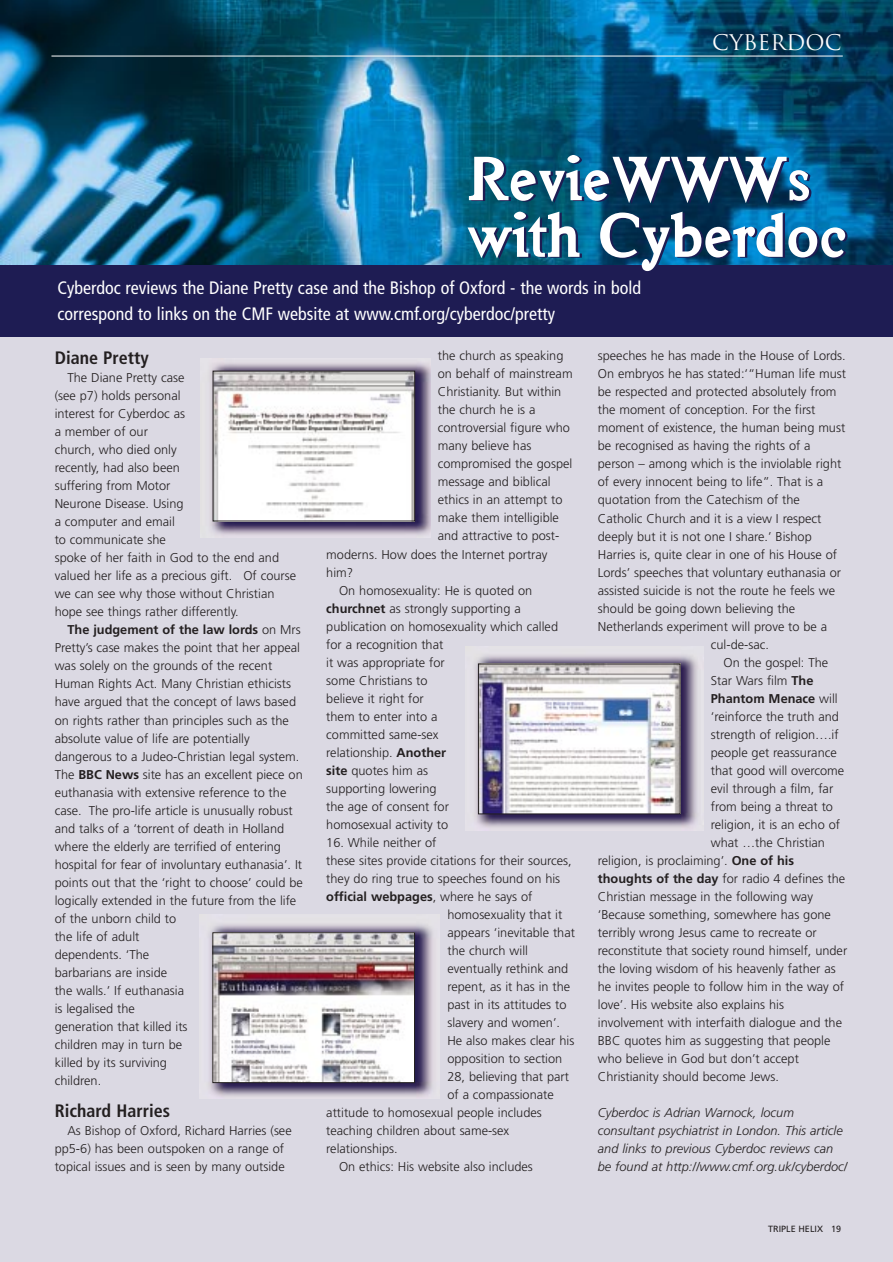
<style>
.page{position:relative;width:893px;height:1262px;background:#fff}
.page>*{position:absolute;margin:0;border:0;box-sizing:border-box;transform-origin:0 0}
.t1{font:700 65.55px/56.7px "Hard Times";color:#fff}
.t2{font:21px "Trajan";color:#fff}
.t3{font:condensed 18px/25.5px "Frutiger";color:#fff}
.t4{font:700 condensed 18px "Frutiger";color:#231f20}
.t5{font:300 12.75px/18px "Frutiger";color:#231f20}
.t6{font:italic 300 12.75px/18px "Frutiger";color:#231f20}
.t7{font:700 12.75px "Frutiger";color:#231f20}
.t8{font:9px "Frutiger";color:#231f20}
.s1{font-weight:700}
.s2{font-weight:300}
</style>
<div class="page">
<img style="left:0;top:0;width:892px;height:265px">
<div style="left:0;top:332px;width:892px;height:929px;background:#dbd9e3"></div>
<hr style="left:51px;top:56px;width:791px;height:1px;background:#fff">
<div style="left:0;top:265px;width:892px;height:71px;background:#1e1c53"></div>
<img style="left:209px;top:925px;width:231px;height:174px">
<img style="left:214px;top:934px;width:199px;height:147px">
<div style="left:212px;top:932px;width:203px;height:151px;border:1px solid #231f20"></div>
<img style="left:200px;top:359px;width:230px;height:178px">
<img style="left:215px;top:373px;width:198px;height:146px">
<div style="left:213px;top:371px;width:202px;height:150px;border:1px solid #231f20"></div>
<img style="left:475px;top:646px;width:228px;height:184px">
<img style="left:480px;top:665px;width:198px;height:147px">
<h2 class="t2" style="left:712px;top:31px;width:131px">CYBERDOC</h2>
<h1 class="t1" style="left:467px;top:156px;width:381px">RevieWWWs with Cyberdoc</h1>
<h3 class="t3" style="left:58px;top:277px;width:585px">Cyberdoc reviews the Diane Pretty case and the Bishop of Oxford - the words in bold correspond to links on the CMF website at www.cmf.org/cyberdoc/pretty</h3>
<h3 class="t4" style="left:55px;top:351px;width:96px">Diane Pretty</h3>
<p class="t5" style="left:55px;top:370px;width:243px;text-indent:13px">The Diane Pretty case<br>(see p7) holds personal<br>interest for Cyberdoc as<br>a member of our<br>church, who died only<br>recently, had also been<br>suffering from Motor<br>Neurone Disease. Using<br>a computer and email<br>to communicate she<br>spoke of her faith in God to the end and valued her life as a precious gift. Of course we can see why those without Christian hope see things rather differently.</p>
<p class="t5" style="left:55px;top:622px;width:250px;text-indent:13px"><span class="s1">The judgement of the law lords</span> on Mrs Pretty’s case makes the point that her appeal was solely on the grounds of the recent Human Rights Act. Many Christian ethicists have argued that the concept of laws based on rights rather than principles such as the absolute value of life are potentially dangerous to a Judeo-Christian legal system.<br>The <span class="s1">BBC News</span> site has an excellent piece on euthanasia with extensive reference to the case. The pro-life article is unusually robust and talks of a ‘torrent of death in Holland where the elderly are terrified of entering hospital for fear of involuntary euthanasia’. It points out that the ‘right to choose’ could be logically extended in the future from the life of the unborn child to<br>the life of adult<br>dependents. ‘The<br>barbarians are inside<br>the walls.’ If euthanasia<br>is legalised the<br>generation that killed its<br>children may in turn be<br>killed by its surviving<br>children.</p>
<h3 class="t4" style="left:55px;top:1103px;width:117px">Richard Harries</h3>
<p class="t5" style="left:55px;top:1122px;width:238px;text-indent:13px">As Bishop of Oxford, Richard Harries (see pp5-6) has been outspoken on a range of topical issues and is seen by many outside</p>
<p class="t5" style="left:438px;top:348px;width:127px">the church as speaking</p>
<p class="t5" style="left:438px;top:366px;width:136px">on behalf of mainstream</p>
<p class="t5" style="left:438px;top:384px;width:125px">Christianity. But within</p>
<p class="t5" style="left:438px;top:402px;width:99px">the church he is a</p>
<p class="t5" style="left:438px;top:420px;width:134px">controversial figure who</p>
<p class="t5" style="left:438px;top:438px;width:95px">many believe has</p>
<p class="t5" style="left:438px;top:456px;width:136px">compromised the gospel</p>
<p class="t5" style="left:438px;top:474px;width:114px">message and biblical</p>
<p class="t5" style="left:438px;top:492px;width:126px">ethics in an attempt to</p>
<p class="t5" style="left:438px;top:510px;width:123px">make them intelligible</p>
<p class="t5" style="left:438px;top:528px;width:123px">and attractive to post-</p>
<p class="t5" style="left:326px;top:546px;width:223px">moderns. How does the Internet portray</p>
<p class="t5" style="left:326px;top:564px;width:28px">him?</p>
<p class="t5" style="left:339px;top:582px;width:195px">On homosexuality: He is quoted on</p>
<p class="t5" style="left:326px;top:600px;width:196px"><span class="s1">churchnet</span> as strongly supporting a</p>
<p class="t5" style="left:326px;top:618px;width:233px">publication on homosexuality which called</p>
<p class="t5" style="left:326px;top:636px;width:119px">for a recognition that</p>
<p class="t5" style="left:326px;top:654px;width:120px">it was appropriate for</p>
<p class="t5" style="left:326px;top:672px;width:103px">some Christians to</p>
<p class="t5" style="left:326px;top:690px;width:99px">believe it right for</p>
<p class="t5" style="left:326px;top:708px;width:113px">them to enter into a</p>
<p class="t5" style="left:326px;top:726px;width:114px">committed same-sex</p>
<p class="t5" style="left:326px;top:744px;width:121px">relationship. <span class="s1">Another</span></p>
<p class="t5" style="left:326px;top:762px;width:103px"><span class="s1">site</span> quotes him as</p>
<p class="t5" style="left:326px;top:780px;width:112px">supporting lowering</p>
<p class="t5" style="left:326px;top:798px;width:124px">the age of consent for</p>
<p class="t5" style="left:326px;top:816px;width:123px">homosexual activity to</p>
<p class="t5" style="left:326px;top:834px;width:112px">16. While neither of</p>
<p class="t5" style="left:326px;top:852px;width:247px">these sites provide citations for their sources,</p>
<p class="t5" style="left:326px;top:870px;width:235px">they do ring true to speeches found on his</p>
<p class="t7" style="left:326px;top:891px;width:208px">official webpages<span class="s2">, where he says of</span></p>
<p class="t5" style="left:447px;top:906px;width:116px">homosexuality that it</p>
<p class="t5" style="left:447px;top:924px;width:129px">appears ‘inevitable that</p>
<p class="t5" style="left:447px;top:942px;width:82px">the church will</p>
<p class="t5" style="left:447px;top:960px;width:122px">eventually rethink and</p>
<p class="t5" style="left:447px;top:978px;width:124px">repent, as it has in the</p>
<p class="t5" style="left:447px;top:996px;width:121px">past in its attitudes to</p>
<p class="t5" style="left:447px;top:1014px;width:114px">slavery and women’.</p>
<p class="t5" style="left:447px;top:1032px;width:128px">He also makes clear his</p>
<p class="t5" style="left:447px;top:1050px;width:116px">opposition to section</p>
<p class="t5" style="left:447px;top:1068px;width:123px">28, believing that part</p>
<p class="t5" style="left:447px;top:1086px;width:108px">of a compassionate</p>
<p class="t5" style="left:326px;top:1104px;width:217px">attitude to homosexual people includes</p>
<p class="t5" style="left:326px;top:1122px;width:184px">teaching children about same-sex</p>
<p class="t5" style="left:326px;top:1140px;width:73px">relationships.</p>
<p class="t5" style="left:339px;top:1158px;width:195px">On ethics: His website also includes</p>
<p class="t5" style="left:598px;top:348px;width:249px">speeches he has made in the House of Lords.</p>
<p class="t5" style="left:598px;top:366px;width:249px">On embryos he has stated:‘“Human life must</p>
<p class="t5" style="left:598px;top:384px;width:240px">be respected and protected absolutely from</p>
<p class="t5" style="left:598px;top:402px;width:219px">the moment of conception. For the first</p>
<p class="t5" style="left:598px;top:420px;width:249px">moment of existence, the human being must</p>
<p class="t5" style="left:598px;top:438px;width:214px">be recognised as having the rights of a</p>
<p class="t5" style="left:598px;top:456px;width:245px">person – among which is the inviolable right</p>
<p class="t5" style="left:598px;top:474px;width:227px">of every innocent being to life”. That is a</p>
<p class="t5" style="left:598px;top:492px;width:204px">quotation from the Catechism of the</p>
<p class="t5" style="left:598px;top:510px;width:225px">Catholic Church and it is a view I respect</p>
<p class="t5" style="left:598px;top:528px;width:215px">deeply but it is not one I share.’ Bishop</p>
<p class="t5" style="left:598px;top:546px;width:241px">Harries is, quite clear in one of his House of</p>
<p class="t5" style="left:598px;top:564px;width:245px">Lords’ speeches that voluntary euthanasia or</p>
<p class="t5" style="left:598px;top:582px;width:239px">assisted suicide is not the route he feels we</p>
<p class="t5" style="left:598px;top:600px;width:199px">should be going down believing the</p>
<p class="t5" style="left:598px;top:618px;width:231px">Netherlands experiment will prove to be a</p>
<p class="t5" style="left:710px;top:636px;width:60px">cul-de-sac.</p>
<p class="t5" style="left:723px;top:654px;width:106px">On the gospel: The</p>
<p class="t5" style="left:710px;top:672px;width:104px">Star Wars film <span class="s1">The</span></p>
<p class="t7" style="left:710px;top:693px;width:128px">Phantom Menace <span class="s2">will</span></p>
<p class="t5" style="left:710px;top:708px;width:130px">‘reinforce the truth and</p>
<p class="t5" style="left:710px;top:726px;width:129px">strength of religion….if</p>
<p class="t5" style="left:710px;top:744px;width:127px">people get reassurance</p>
<p class="t5" style="left:710px;top:762px;width:135px">that good will overcome</p>
<p class="t5" style="left:710px;top:780px;width:124px">evil through a film, far</p>
<p class="t5" style="left:710px;top:798px;width:124px">from being a threat to</p>
<p class="t5" style="left:710px;top:816px;width:131px">religion, it is an echo of</p>
<p class="t5" style="left:710px;top:834px;width:116px">what …the Christian</p>
<p class="t5" style="left:598px;top:852px;width:198px">religion, is proclaiming’. <span class="s1">One of his</span></p>
<p class="t5" style="left:598px;top:870px;width:249px"><span class="s1">thoughts of the day</span> for radio 4 defines the</p>
<p class="t5" style="left:598px;top:888px;width:217px">Christian message in the following way</p>
<p class="t5" style="left:598px;top:906px;width:234px">‘Because something, somewhere has gone</p>
<p class="t5" style="left:598px;top:924px;width:220px">terribly wrong Jesus came to recreate or</p>
<p class="t5" style="left:598px;top:942px;width:251px">reconstitute that society round himself, under</p>
<p class="t5" style="left:598px;top:960px;width:239px">the loving wisdom of his heavenly father as</p>
<p class="t5" style="left:598px;top:978px;width:248px">he invites people to follow him in the way of</p>
<p class="t5" style="left:598px;top:996px;width:187px">love’. His website also explains his</p>
<p class="t5" style="left:598px;top:1014px;width:246px">involvement with interfaith dialogue and the</p>
<p class="t5" style="left:598px;top:1032px;width:234px">BBC quotes him as suggesting that people</p>
<p class="t5" style="left:598px;top:1050px;width:203px">who believe in God but don’t accept</p>
<p class="t5" style="left:598px;top:1068px;width:183px">Christianity should become Jews.</p>
<p class="t6" style="left:598px;top:1104px;width:251px">Cyberdoc is Adrian Warnock, locum consultant psychiatrist in London. This article and links to previous Cyberdoc reviews can be found at http://www.cmf.org.uk/cyberdoc/</p>
<p class="t8" style="left:768px;top:1225px;width:75px">TRIPLE HELIX 19</p>
</div>
